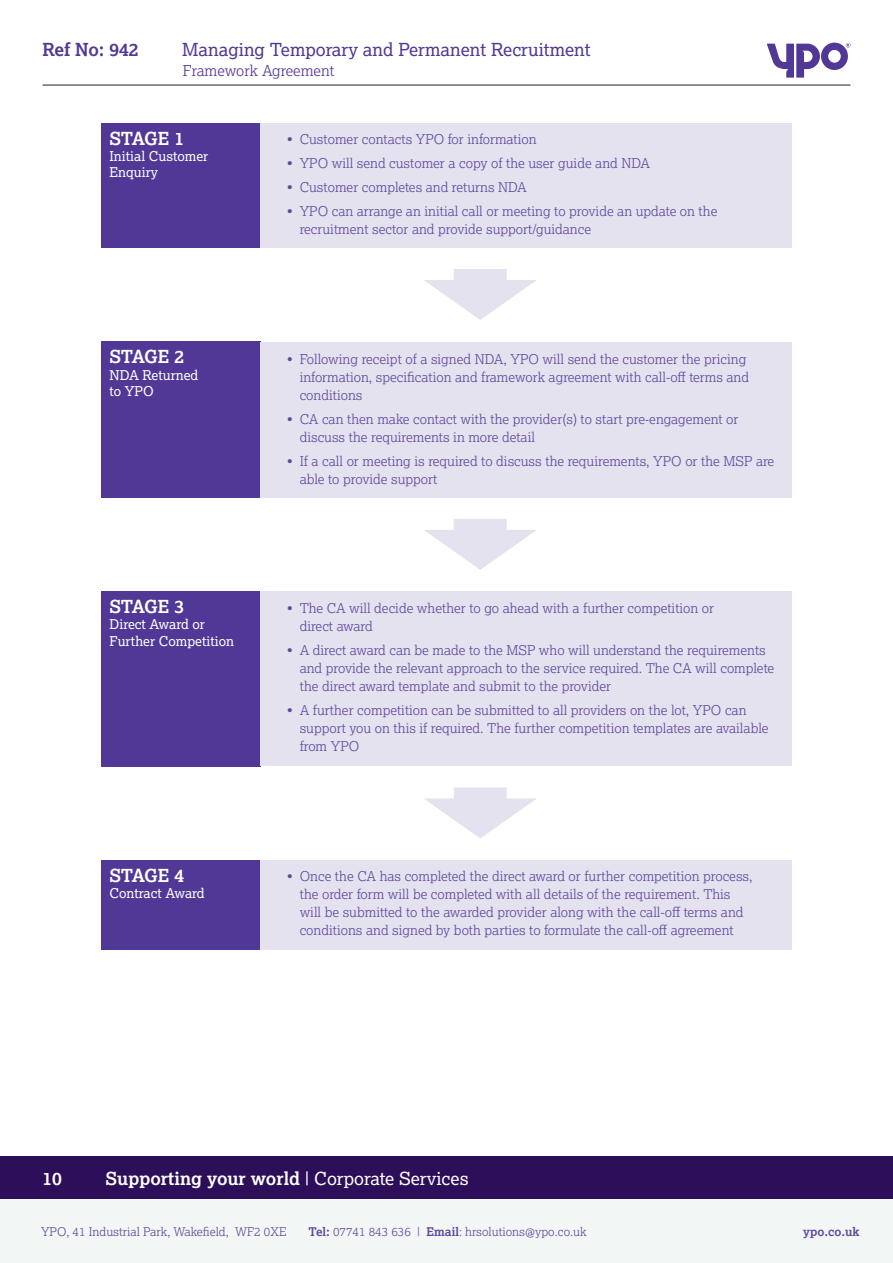
<style>
.page{position:relative;width:893px;height:1263px;background:#fff}
.page>*{position:absolute;margin:0;border:0;box-sizing:border-box;transform-origin:0 0}
.t1{font:700 18px "Lexia";color:#fff}
.t2{font:18px "Lexia";color:#513896}
.t3{font:700 18px "Lexia";color:#513896}
.t4{font:300 15px "Lexia";color:#513896}
.t5{font:300 13.5px/18px "Lexia";color:#60489d}
.t6{font:13.5px/16.2px "Lexia";color:#fff}
.t7{font:300 12px "Lexia";color:#60489d}
.t8{font:700 12px "Lexia";color:#60489d}
.s1{font-weight:400}
.s2{font-weight:700}
</style>
<div class="page">
<hr style="left:43px;top:85px;width:807px;height:1px;background:#231f20">
<div style="left:0;top:1199px;width:891px;height:64px;background:#f2f7f6"></div>
<div style="left:0;top:1157px;width:893px;height:42px;background:#2c0e59"></div>
<svg style="left:767px;top:43px;width:83px;height:35px"></svg>
<svg style="left:424px;top:519px;width:112px;height:51px"></svg>
<svg style="left:424px;top:269px;width:112px;height:51px"></svg>
<svg style="left:424px;top:787px;width:112px;height:51px"></svg>
<div style="left:101px;top:123px;width:159px;height:125px;background:#513896"></div>
<div style="left:260px;top:123px;width:532px;height:125px;background:#e5e2f0"></div>
<div style="left:101px;top:341px;width:159px;height:156px;background:#513896"></div>
<div style="left:260px;top:342px;width:532px;height:156px;background:#e5e2f0"></div>
<div style="left:101px;top:591px;width:159px;height:175px;background:#513896"></div>
<div style="left:260px;top:591px;width:532px;height:175px;background:#e5e2f0"></div>
<div style="left:101px;top:860px;width:159px;height:89px;background:#513896"></div>
<div style="left:260px;top:860px;width:532px;height:89px;background:#e5e2f0"></div>
<h1 class="t3" style="left:43px;top:38px;width:98px">Ref No: 942</h1>
<h1 class="t2" style="left:182px;top:38px;width:410px">Managing Temporary and Permanent Recruitment</h1>
<p class="t4" style="left:183px;top:61px;width:153px">Framework Agreement</p>
<h1 class="t1" style="left:109px;top:127px;width:76px">STAGE 1</h1>
<p class="t6" style="left:109px;top:148px;width:100px">Initial Customer<br>Enquiry</p>
<p class="t5" style="left:287px;top:130px;width:251px">• Customer contacts YPO for information</p>
<p class="t5" style="left:287px;top:154px;width:365px">• YPO will send customer a copy of the user guide and NDA</p>
<p class="t5" style="left:287px;top:178px;width:241px">• Customer completes and returns NDA</p>
<p class="t5" style="left:300px;top:202px;width:419px;text-indent:-13px">• YPO can arrange an initial call or meeting to provide an update on the recruitment sector and provide support/guidance</p>
<h1 class="t1" style="left:109px;top:345px;width:76px">STAGE 2</h1>
<p class="t6" style="left:109px;top:366px;width:90px">NDA Returned to YPO</p>
<p class="t5" style="left:300px;top:349px;width:451px;text-indent:-13px">• Following receipt of a signed NDA, YPO will send the customer the pricing information, specification and framework agreement with call-off terms and conditions</p>
<p class="t5" style="left:300px;top:409px;width:440px;text-indent:-13px">• CA can then make contact with the provider(s) to start pre-engagement or discuss the requirements in more detail</p>
<p class="t5" style="left:300px;top:451px;width:476px;text-indent:-13px">• If a call or meeting is required to discuss the requirements, YPO or the MSP are able to provide support</p>
<h1 class="t1" style="left:109px;top:595px;width:76px">STAGE 3</h1>
<p class="t6" style="left:109px;top:616px;width:126px">Direct Award or<br>Further Competition</p>
<p class="t5" style="left:300px;top:599px;width:416px;text-indent:-13px">• The CA will decide whether to go ahead with a further competition or direct award</p>
<p class="t5" style="left:300px;top:641px;width:476px;text-indent:-13px">• A direct award can be made to the MSP who will understand the requirements and provide the relevant approach to the service required. The CA will complete the direct award template and submit to the provider</p>
<p class="t5" style="left:300px;top:701px;width:470px;text-indent:-13px">• A further competition can be submitted to all providers on the lot, YPO can support you on this if required. The further competition templates are available from YPO</p>
<h1 class="t1" style="left:109px;top:864px;width:76px">STAGE 4</h1>
<p class="t6" style="left:109px;top:885px;width:97px">Contract Award</p>
<p class="t5" style="left:300px;top:866px;width:454px;text-indent:-13px">• Once the CA has completed the direct award or further competition process, the order form will be completed with all details of the requirement. This will be submitted to the awarded provider along with the call-off terms and conditions and signed by both parties to formulate the call-off agreement</p>
<h1 class="t1" style="left:43px;top:1167px;width:21px">10</h1>
<h1 class="t1" style="left:106px;top:1167px;width:364px">Supporting your world <span class="s1">| Corporate Services</span></h1>
<p class="t7" style="left:41px;top:1224px;width:247px">YPO, 41 Industrial Park, Wakefield, WF2 0XE</p>
<p class="t7" style="left:309px;top:1224px;width:280px"><span class="s2">Tel:</span> 07741 843 636 | <span class="s2">Email</span>: hrsolutions@ypo.co.uk</p>
<p class="t8" style="left:803px;top:1224px;width:58px">ypo.co.uk</p>
</div>
